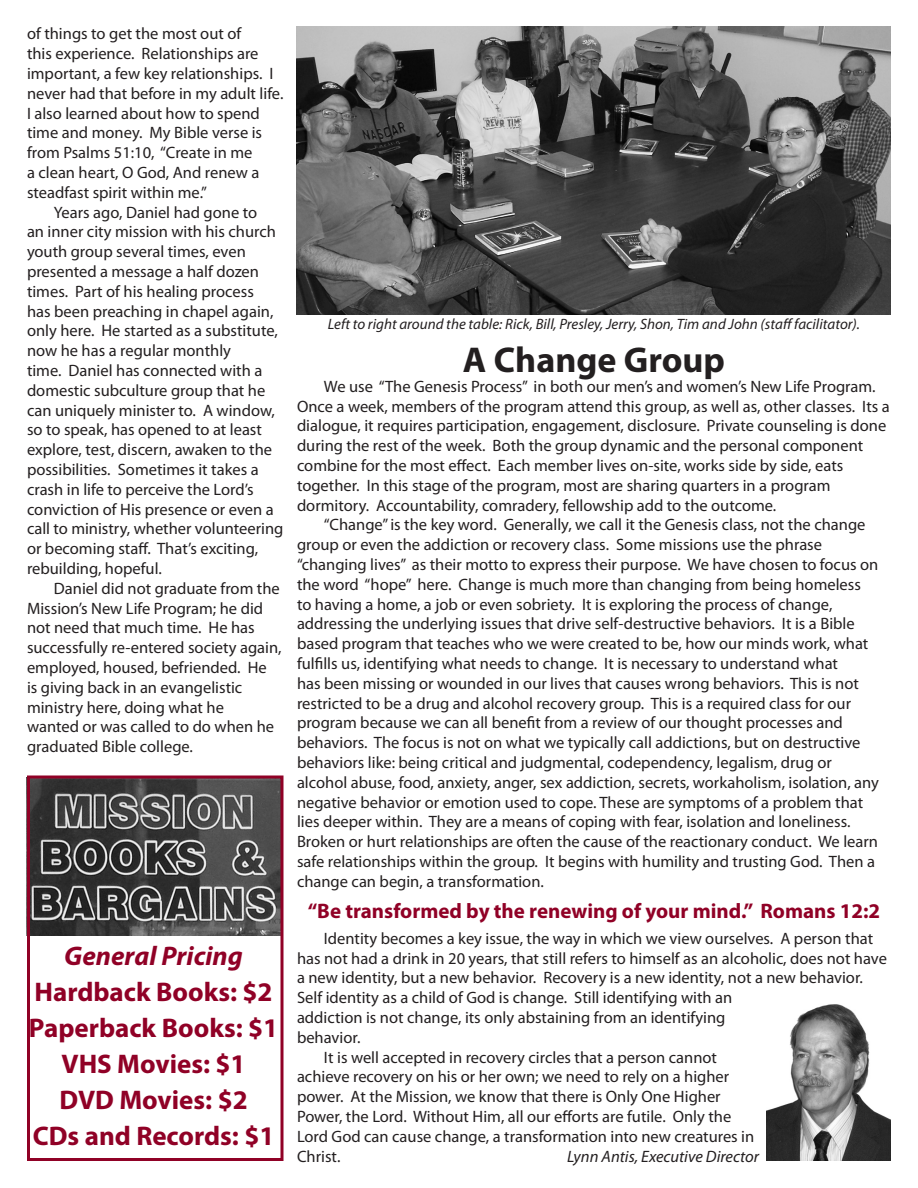
<style>
.page{position:relative;width:918px;height:1188px;background:#fff}
.page>*{position:absolute;margin:0;border:0;box-sizing:border-box;transform-origin:0 0}
.t1{font:700 36px "Myriad Pro";color:#231f20}
.t2{font:700 27px "Myriad Pro";color:#900126}
.t3{font:italic 700 27px "Myriad Pro";color:#900126}
.t4{font:700 21px "Myriad Pro";color:#900126}
.t5{font:16.5px/19.8px "Myriad Pro";color:#231f20}
.t6{font:italic 16.5px "Myriad Pro";color:#231f20}
.t7{font:italic 15px "Myriad Pro";color:#231f20}
</style>
<div class="page">
<img style="left:31px;top:780px;width:249px;height:156px">
<img style="left:767px;top:1004px;width:124px;height:157px">
<img style="left:297px;top:27px;width:594px;height:288px">
<div style="left:27px;top:776px;width:257px;height:385px;border:3px solid #900126"></div>
<p class="t5" style="left:27px;top:24px;width:258px">of things to get the most out of<br>this experience. Relationships are important, a few key relationships. I never had that before in my adult life.<br>I also learned about how to spend time and money. My Bible verse is from Psalms 51:10, “Create in me<br>a clean heart, O God, And renew a steadfast spirit within me.”</p>
<p class="t5" style="left:27px;top:202px;width:258px;text-indent:27px">Years ago, Daniel had gone to<br>an inner city mission with his church youth group several times, even presented a message a half dozen times. Part of his healing process<br>has been preaching in chapel again, only here. He started as a substitute, now he has a regular monthly<br>time. Daniel has connected with a domestic subculture group that he can uniquely minister to. A window, so to speak, has opened to at least explore, test, discern, awaken to the possibilities. Sometimes it takes a crash in life to perceive the Lord’s conviction of His presence or even a call to ministry, whether volunteering or becoming staff. That’s exciting, rebuilding, hopeful.</p>
<p class="t5" style="left:27px;top:579px;width:256px;text-indent:27px">Daniel did not graduate from the<br>Mission’s New Life Program; he did not need that much time. He has successfully re-entered society again, employed, housed, befriended. He<br>is giving back in an evangelistic ministry here, doing what he<br>wanted or was called to do when he graduated Bible college.</p>
<p class="t3" style="left:64px;top:941px;width:180px">General Pricing</p>
<p class="t2" style="left:35px;top:977px;width:240px">Hardback Books: $2</p>
<p class="t2" style="left:29px;top:1013px;width:251px">Paperback Books: $1</p>
<p class="t2" style="left:62px;top:1049px;width:186px">VHS Movies: $1</p>
<p class="t2" style="left:59px;top:1085px;width:190px">DVD Movies: $2</p>
<p class="t2" style="left:33px;top:1121px;width:243px">CDs and Records: $1</p>
<p class="t7" style="left:328px;top:316px;width:534px">Left to right around the table: Rick, Bill, Presley, Jerry, Shon, Tim and John (staff facilitator).</p>
<p class="t1" style="left:463px;top:340px;width:264px">A Change Group</p>
<p class="t5" style="left:297px;top:377px;width:594px;text-indent:27px">We use “The Genesis Process” in both our men’s and women’s New Life Program.<br>Once a week, members of the program attend this group, as well as, other classes. Its a dialogue, it requires participation, engagement, disclosure. Private counseling is done during the rest of the week. Both the group dynamic and the personal component combine for the most effect. Each member lives on-site, works side by side, eats together. In this stage of the program, most are sharing quarters in a program dormitory. Accountability, comradery, fellowship add to the outcome.</p>
<p class="t5" style="left:297px;top:515px;width:583px;text-indent:27px">“Change” is the key word. Generally, we call it the Genesis class, not the change group or even the addiction or recovery class. Some missions use the phrase “changing lives” as their motto to express their purpose. We have chosen to focus on the word “hope” here. Change is much more than changing from being homeless to having a home, a job or even sobriety. It is exploring the process of change, addressing the underlying issues that drive self-destructive behaviors. It is a Bible based program that teaches who we were created to be, how our minds work, what fulfills us, identifying what needs to change. It is necessary to understand what<br>has been missing or wounded in our lives that causes wrong behaviors. This is not restricted to be a drug and alcohol recovery group. This is a required class for our program because we can all benefit from a review of our thought processes and behaviors. The focus is not on what we typically call addictions, but on destructive behaviors like: being critical and judgmental, codependency, legalism, drug or alcohol abuse, food, anxiety, anger, sex addiction, secrets, workaholism, isolation, any negative behavior or emotion used to cope. These are symptoms of a problem that lies deeper within. They are a means of coping with fear, isolation and loneliness.<br>Broken or hurt relationships are often the cause of the reactionary conduct. We learn safe relationships within the group. It begins with humility and trusting God. Then a change can begin, a transformation.</p>
<p class="t4" style="left:308px;top:899px;width:574px">“Be transformed by the renewing of your mind.” Romans 12:2</p>
<p class="t5" style="left:297px;top:929px;width:592px;text-indent:27px">Identity becomes a key issue, the way in which we view ourselves. A person that has not had a drink in 20 years, that still refers to himself as an alcoholic, does not have a new identity, but a new behavior. Recovery is a new identity, not a new behavior.<br>Self identity as a child of God is change. Still identifying with an</p>
<p class="t5" style="left:297px;top:1008px;width:430px">addiction is not change, its only abstaining from an identifying behavior.</p>
<p class="t5" style="left:297px;top:1047px;width:459px;text-indent:27px">It is well accepted in recovery circles that a person cannot achieve recovery on his or her own; we need to rely on a higher power. At the Mission, we know that there is Only One Higher Power, the Lord. Without Him, all our efforts are futile. Only the Lord God can cause change, a transformation into new creatures in Christ.</p>
<p class="t6" style="left:567px;top:1147px;width:194px">Lynn Antis, Executive Director</p>
</div>
